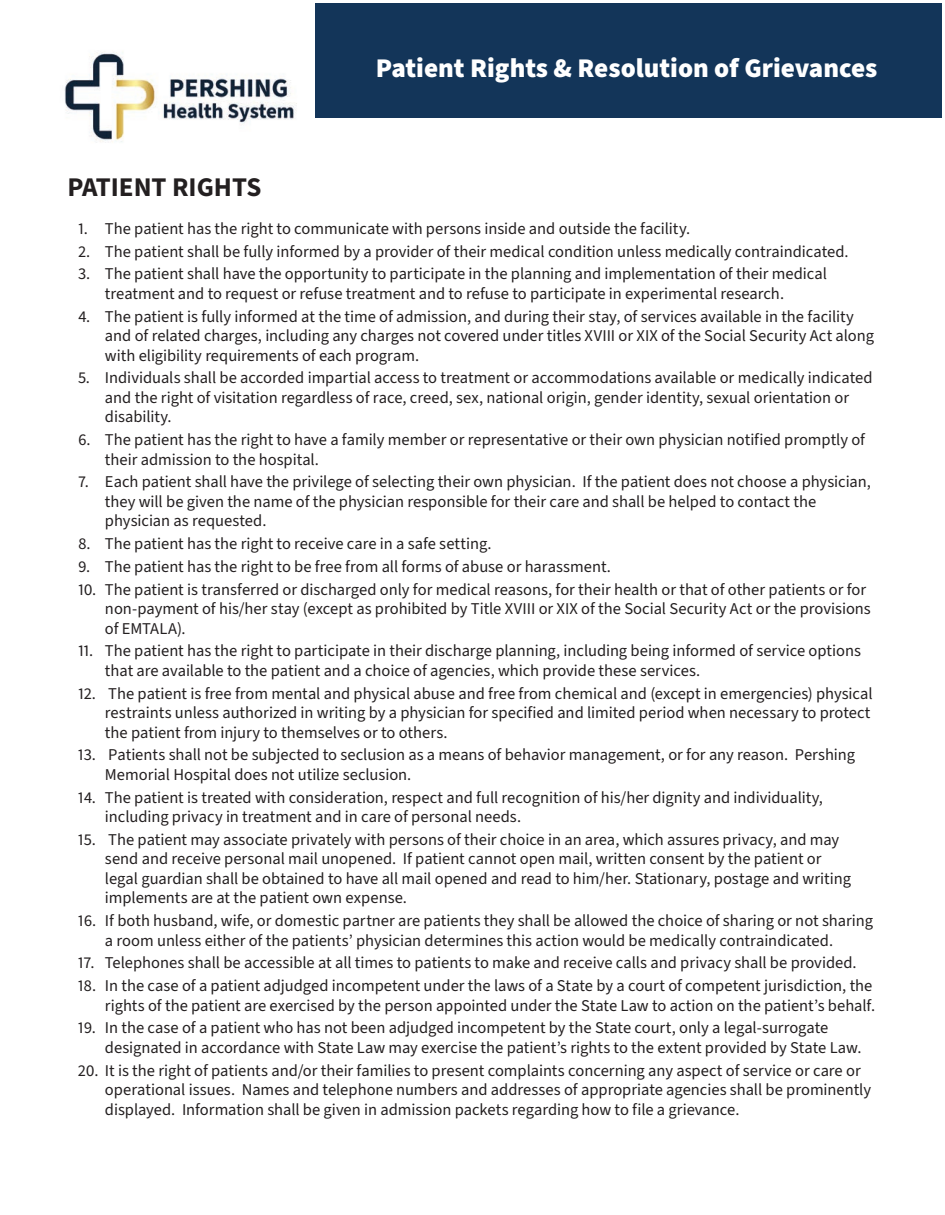
<style>
.page{position:relative;width:945px;height:1215px;background:#fff}
.page>*{position:absolute;margin:0;border:0;box-sizing:border-box;transform-origin:0 0}
.t1{font:900 27px "Source Sans 3";color:#fff}
.t2{font:700 27px "Source Sans 3";color:#231f20}
.t3{font:16.5px/19.5px "Source Sans 3";letter-spacing:-.005em;color:#231f20}
</style>
<div class="page">
<div style="left:315px;top:3px;width:626px;height:115px;background:#133559"></div>
<img style="left:64px;top:52px;width:233px;height:90px">
<h1 class="t1" style="left:376px;top:50px;width:503px">Patient Rights &amp; Resolution of Grievances</h1>
<h1 class="t2" style="left:68px;top:168px;width:195px">PATIENT RIGHTS</h1>
<p class="t3" style="left:78px;top:219px;width:614px">1. The patient has the right to communicate with persons inside and outside the facility.</p>
<p class="t3" style="left:78px;top:242px;width:772px">2. The patient shall be fully informed by a provider of their medical condition unless medically contraindicated.</p>
<p class="t3" style="left:105px;top:265px;width:724px;text-indent:-27px">3. The patient shall have the opportunity to participate in the planning and implementation of their medical treatment and to request or refuse treatment and to refuse to participate in experimental research.</p>
<p class="t3" style="left:105px;top:307px;width:771px;text-indent:-27px">4. The patient is fully informed at the time of admission, and during their stay, of services available in the facility and of related charges, including any charges not covered under titles XVIII or XIX of the Social Security Act along with eligibility requirements of each program.</p>
<p class="t3" style="left:105px;top:369px;width:769px;text-indent:-27px">5. Individuals shall be accorded impartial access to treatment or accommodations available or medically indicated and the right of visitation regardless of race, creed, sex, national origin, gender identity, sexual orientation or disability.</p>
<p class="t3" style="left:105px;top:430px;width:762px;text-indent:-27px">6. The patient has the right to have a family member or representative or their own physician notified promptly of their admission to the hospital.</p>
<p class="t3" style="left:105px;top:473px;width:767px;text-indent:-27px">7. Each patient shall have the privilege of selecting their own physician. If the patient does not choose a physician, they will be given the name of the physician responsible for their care and shall be helped to contact the physician as requested.</p>
<p class="t3" style="left:78px;top:534px;width:415px">8. The patient has the right to receive care in a safe setting.</p>
<p class="t3" style="left:78px;top:557px;width:534px">9. The patient has the right to be free from all forms of abuse or harassment.</p>
<p class="t3" style="left:105px;top:580px;width:767px;text-indent:-27px">10. The patient is transferred or discharged only for medical reasons, for their health or that of other patients or for non-payment of his/her stay (except as prohibited by Title XVIII or XIX of the Social Security Act or the provisions of EMTALA).</p>
<p class="t3" style="left:105px;top:642px;width:758px;text-indent:-27px">11. The patient has the right to participate in their discharge planning, including being informed of service options that are available to the patient and a choice of agencies, which provide these services.</p>
<p class="t3" style="left:105px;top:684px;width:769px;text-indent:-27px">12. The patient is free from mental and physical abuse and free from chemical and (except in emergencies) physical restraints unless authorized in writing by a physician for specified and limited period when necessary to protect the patient from injury to themselves or to others.</p>
<p class="t3" style="left:105px;top:746px;width:752px;text-indent:-27px">13. Patients shall not be subjected to seclusion as a means of behavior management, or for any reason. Pershing<br>Memorial Hospital does not utilize seclusion.</p>
<p class="t3" style="left:105px;top:788px;width:720px;text-indent:-27px">14. The patient is treated with consideration, respect and full recognition of his/her dignity and individuality, including privacy in treatment and in care of personal needs.</p>
<p class="t3" style="left:105px;top:830px;width:748px;text-indent:-27px">15. The patient may associate privately with persons of their choice in an area, which assures privacy, and may send and receive personal mail unopened. If patient cannot open mail, written consent by the patient or legal guardian shall be obtained to have all mail opened and read to him/her. Stationary, postage and writing implements are at the patient own expense.</p>
<p class="t3" style="left:105px;top:911px;width:770px;text-indent:-27px">16. If both husband, wife, or domestic partner are patients they shall be allowed the choice of sharing or not sharing a room unless either of the patients’ physician determines this action would be medically contraindicated.</p>
<p class="t3" style="left:78px;top:954px;width:780px">17. Telephones shall be accessible at all times to patients to make and receive calls and privacy shall be provided.</p>
<p class="t3" style="left:78px;top:976px;width:799px;text-align:right">18. In the case of a patient adjudged incompetent under the laws of a State by a court of competent jurisdiction, the rights of the patient are exercised by the person appointed under the State Law to action on the patient’s behalf.</p>
<p class="t3" style="left:105px;top:1019px;width:758px;text-indent:-27px">19. In the case of a patient who has not been adjudged incompetent by the State court, only a legal-surrogate designated in accordance with State Law may exercise the patient’s rights to the extent provided by State Law.</p>
<p class="t3" style="left:105px;top:1061px;width:768px;text-indent:-27px">20. It is the right of patients and/or their families to present complaints concerning any aspect of service or care or operational issues. Names and telephone numbers and addresses of appropriate agencies shall be prominently displayed. Information shall be given in admission packets regarding how to file a grievance.</p>
</div>
